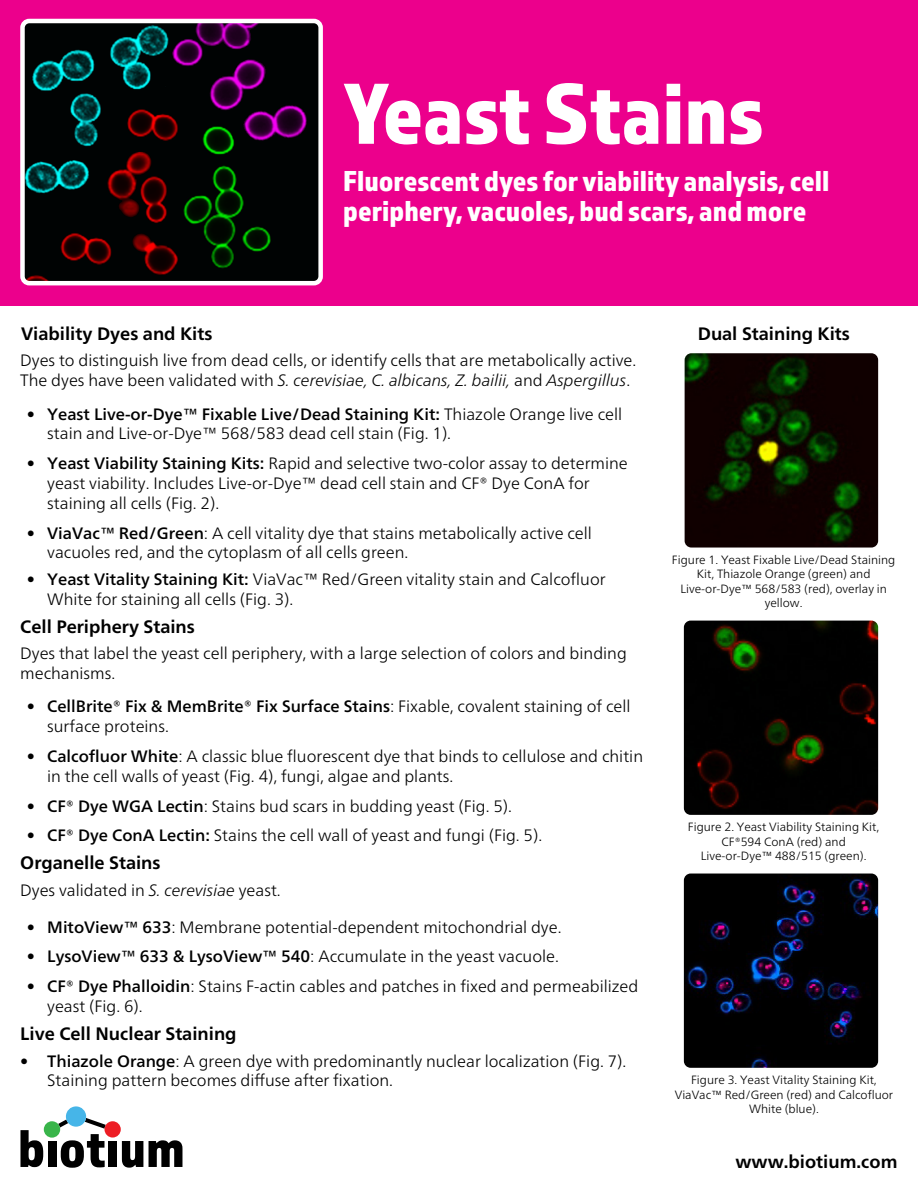
<style>
.page{position:relative;width:918px;height:1188px;background:#fff}
.page>*{position:absolute;margin:0;border:0;box-sizing:border-box;transform-origin:0 0}
.t1{font:90px "Almaq Refined";color:#fff}
.t2{font:30px/30px "Almaq Refined";color:#fff}
.t3{font:700 18px "Frutiger Neue LT";color:#000}
.t4{font:300 16.5px/19.8px "Frutiger Neue LT";color:#000}
.t5{font:300 12px/14.4px "Frutiger Neue LT";color:#000;text-align:center}
.s1{font-style:italic}
.s2{font-weight:500}
</style>
<div class="page">
<div style="left:0;top:0;width:918px;height:305px;background:#ec008c"></div>
<img style="left:25px;top:24px;width:293px;height:256px">
<div style="left:20px;top:19px;width:303px;height:266px;border:4px solid #fff;border-radius:7px"></div>
<img style="left:684px;top:874px;width:194px;height:194px">
<img style="left:685px;top:353px;width:193px;height:195px">
<img style="left:684px;top:621px;width:194px;height:194px">
<svg style="left:20px;top:1106px;width:123px;height:62px"></svg>
<svg style="left:149px;top:1140px;width:33px;height:27px"></svg>
<p class="t3" style="left:21px;top:323px;width:193px">Viability Dyes and Kits</p>
<h1 class="t1" style="left:343px;top:59px;width:423px">Yeast Stains</h1>
<h2 class="t2" style="left:343px;top:165px;width:488px">Fluorescent dyes for viability analysis, cell periphery, vacuoles, bud scars, and more</h2>
<p class="t3" style="left:698px;top:323px;width:154px">Dual Staining Kits</p>
<p class="t4" style="left:20px;top:351px;width:618px">Dyes to distinguish live from dead cells, or identify cells that are metabolically active.<br>The dyes have been validated with <span class="s1">S. cerevisiae, C. albicans, Z. bailii,</span> and <span class="s1">Aspergillus</span>.</p>
<p class="t4" style="left:47px;top:404px;width:576px;text-indent:-20px"><span class="s2">• Yeast Live-or-Dye™ Fixable Live/Dead Staining Kit:</span> Thiazole Orange live cell stain and Live-or-Dye™ 568/583 dead cell stain (Fig. 1).</p>
<p class="t4" style="left:47px;top:453px;width:582px;text-indent:-20px"><span class="s2">• Yeast Viability Staining Kits:</span> Rapid and selective two-color assay to determine yeast viability. Includes Live-or-Dye™ dead cell stain and CF® Dye ConA for staining all cells (Fig. 2).</p>
<p class="t4" style="left:47px;top:523px;width:546px;text-indent:-20px"><span class="s2">• ViaVac™ Red/Green</span>: A cell vitality dye that stains metabolically active cell vacuoles red, and the cytoplasm of all cells green.</p>
<p class="t4" style="left:47px;top:569px;width:560px;text-indent:-20px"><span class="s2">• Yeast Vitality Staining Kit:</span> ViaVac™ Red/Green vitality stain and Calcofluor<br>White for staining all cells (Fig. 3).</p>
<p class="t3" style="left:20px;top:616px;width:176px">Cell Periphery Stains</p>
<p class="t4" style="left:20px;top:643px;width:608px">Dyes that label the yeast cell periphery, with a large selection of colors and binding mechanisms.</p>
<p class="t4" style="left:47px;top:697px;width:585px;text-indent:-20px"><span class="s2">• CellBrite® Fix &amp; MemBrite® Fix Surface Stains</span>: Fixable, covalent staining of cell surface proteins.</p>
<p class="t4" style="left:47px;top:746px;width:597px;text-indent:-20px"><span class="s2">• Calcofluor White</span>: A classic blue fluorescent dye that binds to cellulose and chitin in the cell walls of yeast (Fig. 4), fungi, algae and plants.</p>
<p class="t4" style="left:27px;top:796px;width:487px"><span class="s2">• CF® Dye WGA Lectin</span>: Stains bud scars in budding yeast (Fig. 5).</p>
<p class="t4" style="left:27px;top:826px;width:517px"><span class="s2">• CF® Dye ConA Lectin:</span> Stains the cell wall of yeast and fungi (Fig. 5).</p>
<p class="t3" style="left:20px;top:852px;width:142px">Organelle Stains</p>
<p class="t4" style="left:20px;top:880px;width:262px">Dyes validated in <span class="s1">S. cerevisiae</span> yeast.</p>
<p class="t4" style="left:27px;top:917px;width:536px"><span class="s2">• MitoView™ 633</span>: Membrane potential-dependent mitochondrial dye.</p>
<p class="t4" style="left:27px;top:947px;width:533px"><span class="s2">• LysoView™ 633 &amp; LysoView™ 540</span>: Accumulate in the yeast vacuole.</p>
<p class="t4" style="left:47px;top:976px;width:593px;text-indent:-20px"><span class="s2">• CF® Dye Phalloidin</span>: Stains F-actin cables and patches in fixed and permeabilized yeast (Fig. 6).</p>
<p class="t3" style="left:20px;top:1023px;width:218px">Live Cell Nuclear Staining</p>
<p class="t4" style="left:47px;top:1051px;width:581px;text-indent:-27px"><span class="s2">• Thiazole Orange</span>: A green dye with predominantly nuclear localization (Fig. 7).<br>Staining pattern becomes diffuse after fixation.</p>
<p class="t5" style="left:672px;top:552px;width:225px">Figure 1. Yeast Fixable Live/Dead Staining<br>Kit, Thiazole Orange (green) and<br>Live-or-Dye™ 568/583 (red), overlay in yellow.</p>
<p class="t5" style="left:688px;top:820px;width:193px">Figure 2. Yeast Viability Staining Kit,<br>CF®594 ConA (red) and<br>Live-or-Dye™ 488/515 (green).</p>
<p class="t5" style="left:675px;top:1073px;width:220px">Figure 3. Yeast Vitality Staining Kit,<br>ViaVac™ Red/Green (red) and Calcofluor<br>White (blue).</p>
<p class="t3" style="left:735px;top:1151px;width:164px">www.biotium.com</p>
</div>
